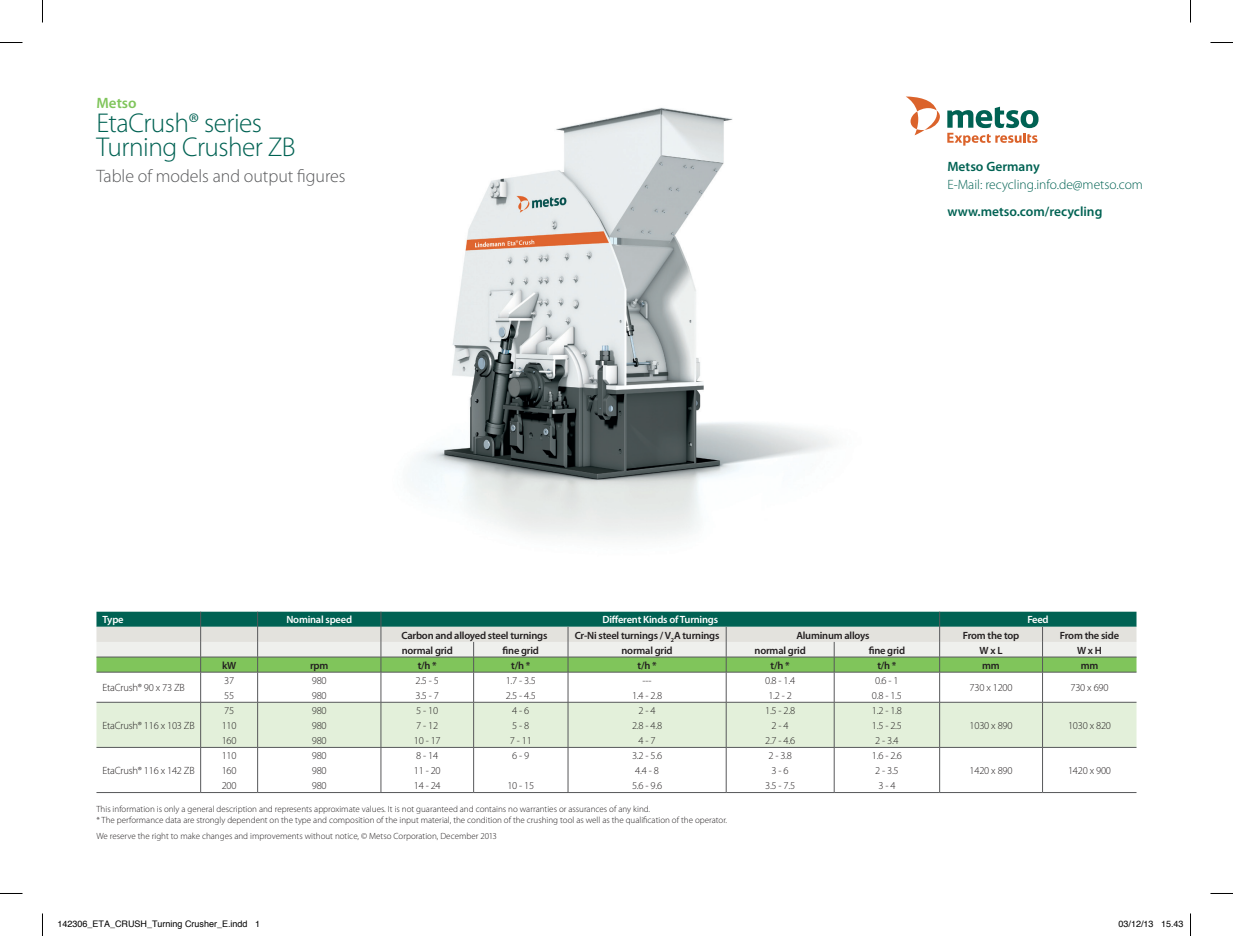
<style>
.page{position:relative;width:1233px;height:936px;background:#fff}
.page>*{position:absolute;margin:0;border:0;box-sizing:border-box;transform-origin:0 0}
.t1{font:300 27.3px/24.2px "Myriad Pro";letter-spacing:-.02em;color:#006253}
.t2{font:300 18px "Myriad Pro";letter-spacing:-.005em;color:#57585a}
.t3{font:600 15px "Myriad Pro";color:#80c55b}
.t4{font:600 13.5px "Myriad Pro";color:#006253}
.t5{font:300 13.5px "Myriad Pro";color:#006253}
.t6{font:300 10.5px/15px "Myriad Pro";letter-spacing:-.02em;color:#231f20;text-align:center}
.t7{font:600 10.5px "Myriad Pro";letter-spacing:-.02em;color:#231f20}
.t8{font:600 10.5px "Myriad Pro";letter-spacing:-.02em;color:#fff}
.t9{font:300 9px/10.5px "Myriad Pro";color:#231f20}
.t10{font:9px "Helvetica";color:#000}
</style>
<div class="page">
<img style="left:412px;top:107px;width:503px;height:433px">
<svg style="left:906px;top:96px;width:34px;height:39px"></svg>
<svg style="left:947px;top:107px;width:92px;height:39px"></svg>
<div style="left:96px;top:703px;width:1041px;height:44px;background:#e3f0da"></div>
<hr style="left:96px;top:702px;width:105px;height:1px;background:#57585a">
<hr style="left:201px;top:702px;width:57px;height:1px;background:#57585a">
<hr style="left:258px;top:702px;width:123px;height:1px;background:#57585a">
<hr style="left:381px;top:702px;width:93px;height:1px;background:#57585a">
<hr style="left:474px;top:702px;width:94px;height:1px;background:#57585a">
<hr style="left:568px;top:702px;width:158px;height:1px;background:#57585a">
<hr style="left:726px;top:702px;width:108px;height:1px;background:#57585a">
<hr style="left:834px;top:702px;width:106px;height:1px;background:#57585a">
<hr style="left:940px;top:702px;width:103px;height:1px;background:#57585a">
<hr style="left:1043px;top:702px;width:94px;height:1px;background:#57585a">
<hr style="left:96px;top:747px;width:105px;height:1px;background:#57585a">
<hr style="left:201px;top:747px;width:57px;height:1px;background:#57585a">
<hr style="left:258px;top:747px;width:123px;height:1px;background:#57585a">
<hr style="left:381px;top:747px;width:93px;height:1px;background:#57585a">
<hr style="left:474px;top:747px;width:94px;height:1px;background:#57585a">
<hr style="left:568px;top:747px;width:158px;height:1px;background:#57585a">
<hr style="left:726px;top:747px;width:108px;height:1px;background:#57585a">
<hr style="left:834px;top:747px;width:106px;height:1px;background:#57585a">
<hr style="left:940px;top:747px;width:103px;height:1px;background:#57585a">
<hr style="left:1043px;top:747px;width:94px;height:1px;background:#57585a">
<hr style="left:96px;top:792px;width:105px;height:1px;background:#57585a">
<hr style="left:201px;top:792px;width:57px;height:1px;background:#57585a">
<hr style="left:258px;top:792px;width:123px;height:1px;background:#57585a">
<hr style="left:381px;top:792px;width:93px;height:1px;background:#57585a">
<hr style="left:474px;top:792px;width:94px;height:1px;background:#57585a">
<hr style="left:568px;top:792px;width:158px;height:1px;background:#57585a">
<hr style="left:726px;top:792px;width:108px;height:1px;background:#57585a">
<hr style="left:834px;top:792px;width:106px;height:1px;background:#57585a">
<hr style="left:940px;top:792px;width:103px;height:1px;background:#57585a">
<hr style="left:1043px;top:792px;width:94px;height:1px;background:#57585a">
<svg style="left:96px;top:611px;width:1041px;height:61px;background:#94bb9e"></svg>
<hr style="left:200px;top:672px;width:1px;height:30px;background:#57585a">
<hr style="left:257px;top:672px;width:1px;height:30px;background:#57585a">
<hr style="left:381px;top:672px;width:1px;height:30px;background:#57585a">
<hr style="left:473px;top:672px;width:1px;height:30px;background:#57585a">
<hr style="left:568px;top:672px;width:1px;height:30px;background:#57585a">
<hr style="left:726px;top:672px;width:1px;height:30px;background:#57585a">
<hr style="left:834px;top:672px;width:1px;height:30px;background:#57585a">
<hr style="left:939px;top:672px;width:1px;height:30px;background:#57585a">
<hr style="left:1042px;top:672px;width:1px;height:30px;background:#57585a">
<hr style="left:200px;top:702px;width:1px;height:45px;background:#57585a">
<hr style="left:257px;top:702px;width:1px;height:45px;background:#57585a">
<hr style="left:381px;top:702px;width:1px;height:45px;background:#57585a">
<hr style="left:473px;top:702px;width:1px;height:45px;background:#57585a">
<hr style="left:568px;top:702px;width:1px;height:45px;background:#57585a">
<hr style="left:726px;top:702px;width:1px;height:45px;background:#57585a">
<hr style="left:834px;top:702px;width:1px;height:45px;background:#57585a">
<hr style="left:939px;top:702px;width:1px;height:45px;background:#57585a">
<hr style="left:1042px;top:702px;width:1px;height:45px;background:#57585a">
<hr style="left:200px;top:747px;width:1px;height:45px;background:#57585a">
<hr style="left:257px;top:747px;width:1px;height:45px;background:#57585a">
<hr style="left:381px;top:747px;width:1px;height:45px;background:#57585a">
<hr style="left:473px;top:747px;width:1px;height:45px;background:#57585a">
<hr style="left:568px;top:747px;width:1px;height:45px;background:#57585a">
<hr style="left:726px;top:747px;width:1px;height:45px;background:#57585a">
<hr style="left:834px;top:747px;width:1px;height:45px;background:#57585a">
<hr style="left:939px;top:747px;width:1px;height:45px;background:#57585a">
<hr style="left:1042px;top:747px;width:1px;height:45px;background:#57585a">
<svg style="left:0;top:42px;width:22px;height:1px"></svg>
<svg style="left:1210px;top:42px;width:23px;height:1px"></svg>
<svg style="left:0;top:893px;width:22px;height:1px"></svg>
<svg style="left:1210px;top:893px;width:23px;height:1px"></svg>
<svg style="left:42px;top:0;width:1px;height:22px"></svg>
<svg style="left:42px;top:913px;width:1px;height:22px"></svg>
<svg style="left:1190px;top:0;width:1px;height:22px"></svg>
<svg style="left:1190px;top:913px;width:1px;height:22px"></svg>
<h3 class="t3" style="left:96px;top:93px;width:42px">Metso</h3>
<h1 class="t1" style="left:96px;top:110px;width:201px">EtaCrush® series<br>Turning Crusher ZB</h1>
<h2 class="t2" style="left:96px;top:165px;width:250px">Table of models and output figures</h2>
<h3 class="t4" style="left:947px;top:158px;width:94px">Metso Germany</h3>
<h3 class="t5" style="left:947px;top:176px;width:197px">E-Mail: recycling.info.de@metso.com</h3>
<h3 class="t4" style="left:947px;top:203px;width:157px">www.metso.com/recycling</h3>
<p class="t8" style="left:102px;top:613px;width:23px">Type</p>
<p class="t8" style="left:286px;top:613px;width:67px">Nominal speed</p>
<p class="t8" style="left:602px;top:613px;width:117px">Different Kinds of Turnings</p>
<p class="t8" style="left:1027px;top:613px;width:23px">Feed</p>
<p class="t7" style="left:402px;top:628px;width:147px">Carbon and alloyed steel turnings</p>
<p class="t7" style="left:575px;top:628px;width:146px">Cr-Ni steel turnings / V<sub>2</sub>A turnings</p>
<p class="t7" style="left:796px;top:628px;width:75px">Aluminum alloys</p>
<p class="t7" style="left:963px;top:628px;width:58px">From the top</p>
<p class="t7" style="left:1060px;top:628px;width:61px">From the side</p>
<p class="t7" style="left:402px;top:643px;width:53px">normal grid</p>
<p class="t7" style="left:503px;top:643px;width:38px">fine grid</p>
<p class="t7" style="left:622px;top:643px;width:53px">normal grid</p>
<p class="t7" style="left:755px;top:643px;width:53px">normal grid</p>
<p class="t7" style="left:869px;top:643px;width:38px">fine grid</p>
<p class="t7" style="left:980px;top:643px;width:24px">W x L</p>
<p class="t7" style="left:1077px;top:643px;width:26px">W x H</p>
<p class="t7" style="left:222px;top:658px;width:16px">kW</p>
<p class="t7" style="left:310px;top:658px;width:20px">rpm</p>
<p class="t7" style="left:418px;top:658px;width:21px">t/h *</p>
<p class="t7" style="left:511px;top:658px;width:21px">t/h *</p>
<p class="t7" style="left:638px;top:658px;width:21px">t/h *</p>
<p class="t7" style="left:771px;top:658px;width:21px">t/h *</p>
<p class="t7" style="left:877px;top:658px;width:21px">t/h *</p>
<p class="t7" style="left:982px;top:658px;width:19px">mm</p>
<p class="t7" style="left:1081px;top:658px;width:19px">mm</p>
<p class="t6" style="left:102px;top:680px;width:84px">EtaCrush® 90 x 73 ZB</p>
<p class="t6" style="left:224px;top:672px;width:12px;text-align:left">37<br>55</p>
<p class="t6" style="left:312px;top:672px;width:16px;text-align:left">980<br>980</p>
<p class="t6" style="left:415px;top:672px;width:25px;text-align:left">2.5 - 5<br>3.5 - 7</p>
<p class="t6" style="left:506px;top:672px;width:32px;text-align:left">1.7 - 3.5<br>2.5 - 4.5</p>
<p class="t6" style="left:632px;top:672px;width:32px">---<br>1.4 - 2.8</p>
<p class="t6" style="left:765px;top:672px;width:32px">0.8 - 1.4<br>1.2 - 2</p>
<p class="t6" style="left:872px;top:672px;width:32px">0.6 - 1<br>0.8 - 1.5</p>
<p class="t6" style="left:970px;top:680px;width:45px">730 x 1200</p>
<p class="t6" style="left:1070px;top:680px;width:40px">730 x 690</p>
<p class="t6" style="left:102px;top:717px;width:94px">EtaCrush® 116 x 103 ZB</p>
<p class="t6" style="left:222px;top:702px;width:16px;text-align:left">75<br>110<br>160</p>
<p class="t6" style="left:312px;top:702px;width:16px;text-align:justify">980<br>980<br>980</p>
<p class="t6" style="left:414px;top:702px;width:28px;text-align:left">5 - 10<br>7 - 12<br>10 - 17</p>
<p class="t6" style="left:510px;top:702px;width:24px;text-align:left">4 - 6<br>5 - 8<br>7 - 11</p>
<p class="t6" style="left:632px;top:702px;width:32px">2 - 4<br>2.8 - 4.8<br>4 - 7</p>
<p class="t6" style="left:765px;top:702px;width:32px">1.5 - 2.8<br>2 - 4<br>2.7 - 4.6</p>
<p class="t6" style="left:872px;top:702px;width:32px">1.2 - 1.8<br>1.5 - 2.5<br>2 - 3.4</p>
<p class="t6" style="left:970px;top:717px;width:45px">1030 x 890</p>
<p class="t6" style="left:1068px;top:717px;width:45px">1030 x 820</p>
<p class="t6" style="left:102px;top:763px;width:94px">EtaCrush® 116 x 142 ZB</p>
<p class="t6" style="left:222px;top:748px;width:16px;text-align:justify">110<br>160<br>200</p>
<p class="t6" style="left:312px;top:748px;width:16px;text-align:justify">980<br>980<br>980</p>
<p class="t6" style="left:414px;top:748px;width:28px;text-align:left">8 - 14<br>11 - 20<br>14 - 24</p>
<p class="t6" style="left:512px;top:748px;width:19px">6 - 9</p>
<p class="t6" style="left:507px;top:778px;width:28px">10 - 15</p>
<p class="t6" style="left:632px;top:748px;width:32px">3.2 - 5.6<br>4.4 - 8<br>5.6 - 9.6</p>
<p class="t6" style="left:765px;top:748px;width:32px">2 - 3.8<br>3 - 6<br>3.5 - 7.5</p>
<p class="t6" style="left:872px;top:748px;width:32px">1.6 - 2.6<br>2 - 3.5<br>3 - 4</p>
<p class="t9" style="left:96px;top:803px;width:632px">This information is only a general description and represents approximate values. It is not guaranteed and contains no warranties or assurances of any kind.<br>* The performance data are strongly dependent on the type and composition of the input material, the condition of the crushing tool as well as the qualification of the operator.</p>
<p class="t9" style="left:96px;top:831px;width:402px">We reserve the right to make changes and improvements without notice, © Metso Corporation, December 2013</p>
<p class="t6" style="left:970px;top:763px;width:45px">1420 x 890</p>
<p class="t6" style="left:1068px;top:763px;width:45px">1420 x 900</p>
<p class="t10" style="left:57px;top:916px;width:204px">142306_ETA_CRUSH_Turning Crusher_E.indd 1</p>
<p class="t10" style="left:1119px;top:916px;width:67px">03/12/13 15.43</p>
</div>
